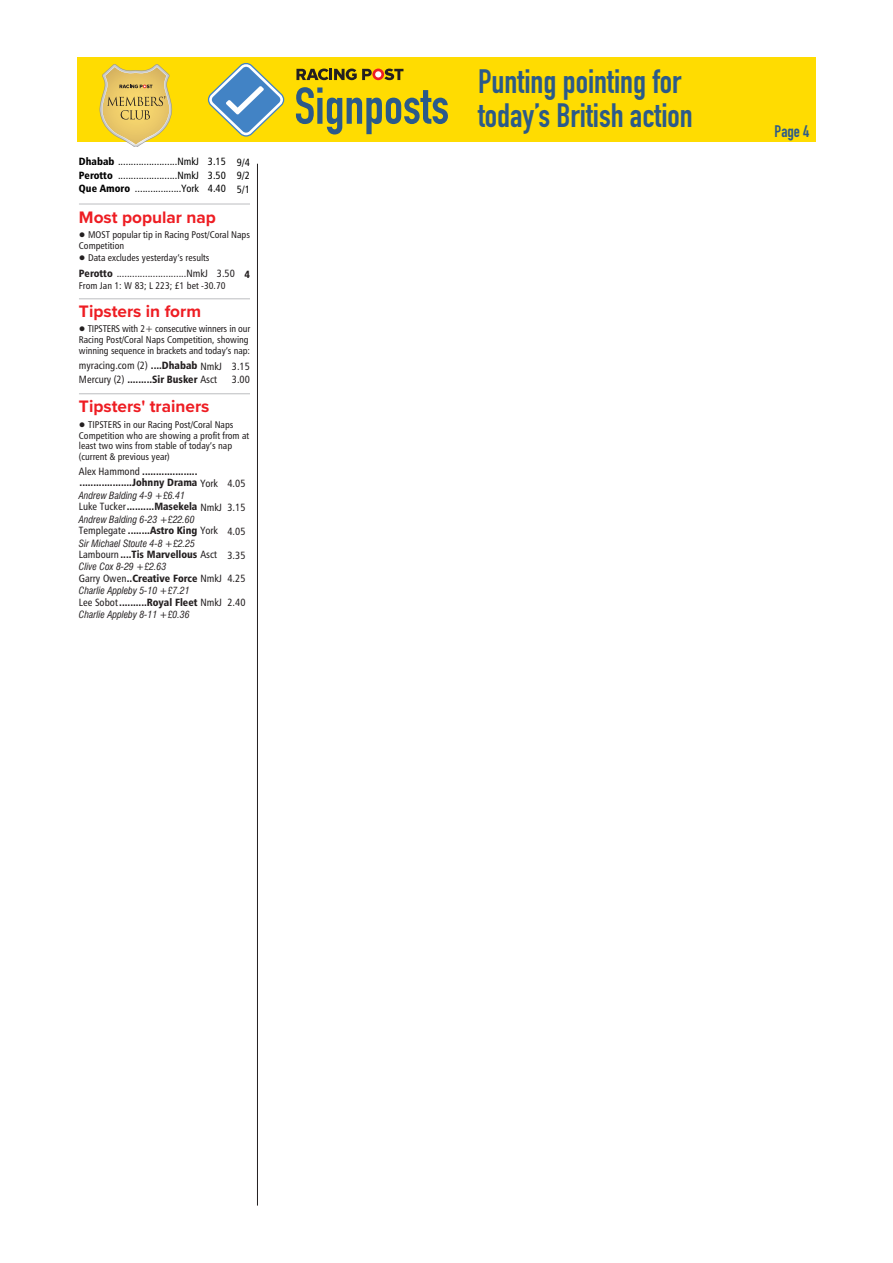
<style>
.page{position:relative;width:893px;height:1263px;background:#fff}
.page>*{position:absolute;margin:0;border:0;box-sizing:border-box;transform-origin:0 0}
.t1{font:51px "DIN Engschrift Std";color:#2b5a8a}
.t2{font:33.3px/34.5px "DIN Engschrift Std";color:#2b5a8a}
.t3{font:700 17.25px "Proxima Nova";color:#ee1d23}
.t4{font:16.5px "DIN Engschrift Std";color:#2b5a8a}
.t5{font:10.5px "Humanist 777 BT Roman Condensed B";color:#231f20}
.t6{font:10.5px/11.6px "Humanist 777 BT Black Condensed B";color:#231f20}
.t7{font:10.5px/13.5px "Humanist 777 BT Roman Condensed B";color:#000;text-align:justify}
.t8{font:9.75px/10.9px "Humanist 777 BT Roman Condensed B";color:#231f20}
.t9{font:italic condensed 9.75px "Swiss 721 BT";color:#231f20}
.s1{font-family:"Humanist 777 BT Black Condensed B"}
.s2{font-family:"Newspaper Pi BT"}
.s3{font-family:"Humanist 777 BT Roman Condensed B"}
</style>
<div class="page">
<hr style="left:257px;top:164px;width:1px;height:1041px;background:#231f20">
<div style="left:77px;top:57px;width:738px;height:85px;background:#ffdc01"></div>
<svg style="left:208px;top:63px;width:76px;height:74px"></svg>
<svg style="left:99px;top:64px;width:74px;height:83px"></svg>
<svg style="left:296px;top:69px;width:107px;height:11px"></svg>
<hr style="left:79px;top:204px;width:171px;height:1px;background:#bcbdc0">
<hr style="left:79px;top:298px;width:171px;height:1px;background:#bcbdc0">
<hr style="left:79px;top:393px;width:171px;height:1px;background:#bcbdc0">
<p class="t7" style="left:79px;top:155px;width:173px"><span class="s1">Dhabab</span> .......................NmkJ 3.15 9/4<br><span class="s1">Perotto</span> .......................NmkJ 3.50 9/2<br><span class="s1">Que Amoro</span> ..................York 4.40 5/1</p>
<h3 class="t3" style="left:79px;top:210px;width:138px">Most popular nap</h3>
<p class="t8" style="left:79px;top:230px;width:173px"><span class="s2">•</span> MOST popular tip in Racing Post/Coral Naps<br>Competition</p>
<p class="t8" style="left:79px;top:253px;width:132px"><span class="s2">•</span> Data excludes yesterday’s results</p>
<p class="t5" style="left:79px;top:269px;width:173px"><span class="s1">Perotto</span> ...........................NmkJ 3.50 <span class="s1">4</span></p>
<p class="t8" style="left:79px;top:281px;width:148px">From Jan 1: W 83; L 223; £1 bet -30.70</p>
<h3 class="t3" style="left:79px;top:304px;width:124px">Tipsters in form</h3>
<p class="t8" style="left:79px;top:324px;width:173px"><span class="s2">•</span> TIPSTERS with 2+ consecutive winners in our<br>Racing Post/Coral Naps Competition, showing winning sequence in brackets and today’s nap:</p>
<p class="t5" style="left:79px;top:362px;width:173px">myracing.com (2) <span class="s1">....Dhabab</span> NmkJ 3.15</p>
<p class="t6" style="left:79px;top:374px;width:140px"><span class="s3">Mercury (2)</span> .........Sir Busker <span class="s3">Asct</span></p>
<p class="t5" style="left:232px;top:375px;width:20px">3.00</p>
<h3 class="t3" style="left:79px;top:399px;width:132px">Tipsters' trainers</h3>
<p class="t8" style="left:79px;top:420px;width:172px"><span class="s2">•</span> TIPSTERS in our Racing Post/Coral Naps Competition who are showing a profit from at least two wins from stable of today’s nap (current &amp; previous year)</p>
<p class="t6" style="left:79px;top:466px;width:168px"><span class="s3">Alex Hammond</span> .................... ...................Johnny Drama <span class="s3">York 4.05</span></p>
<p class="t9" style="left:79px;top:491px;width:107px">Andrew Balding 4-9 +£6.41</p>
<p class="t5" style="left:79px;top:502px;width:168px">Luke Tucker<span class="s1">..........Masekela</span> NmkJ 3.15</p>
<p class="t9" style="left:79px;top:515px;width:117px">Andrew Balding 6-23 +£22.60</p>
<p class="t5" style="left:79px;top:526px;width:168px">Templegate <span class="s1">........Astro King</span> York 4.05</p>
<p class="t9" style="left:79px;top:539px;width:117px">Sir Michael Stoute 4-8 +£2.25</p>
<p class="t6" style="left:79px;top:549px;width:168px"><span class="s3">Lambourn</span> ....Tis Marvellous <span class="s3">Asct 3.35</span></p>
<p class="t9" style="left:79px;top:563px;width:89px">Clive Cox 8-29 +£2.63</p>
<p class="t5" style="left:79px;top:574px;width:168px">Garry Owen<span class="s1">..Creative Force</span> NmkJ 4.25</p>
<p class="t9" style="left:79px;top:587px;width:112px">Charlie Appleby 5-10 +£7.21</p>
<p class="t6" style="left:79px;top:597px;width:168px"><span class="s3">Lee Sobot</span>..........Royal Fleet <span class="s3">NmkJ 2.40</span></p>
<p class="t9" style="left:79px;top:610px;width:112px">Charlie Appleby 8-11 +£0.36</p>
<h1 class="t1" style="left:294px;top:87px;width:156px">Signposts</h1>
<h2 class="t2" style="left:478px;top:67px;width:216px">Punting pointing for today’s British action</h2>
<h3 class="t4" style="left:775px;top:125px;width:36px">Page 4</h3>
</div>
